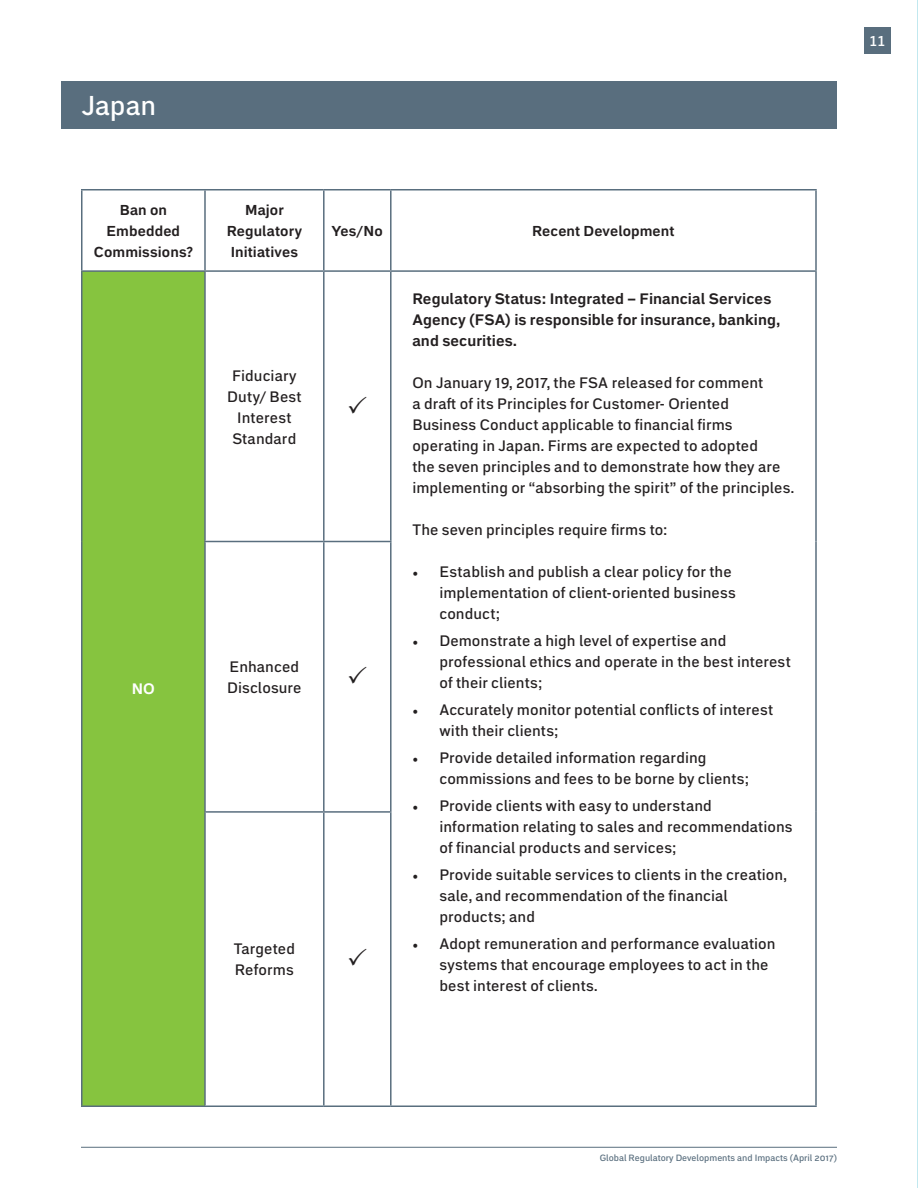
<style>
.page{position:relative;width:918px;height:1188px;background:#fff}
.page>*{position:absolute;margin:0;border:0;box-sizing:border-box;transform-origin:0 0}
.HEADING{font:500 27px "Embarcadero MVB Pro";color:#fff}
.t1{font:500 15px/21px "Embarcadero MVB Pro";letter-spacing:.01em;color:#231f20}
.t2{font:700 15px/21px "Embarcadero MVB Pro";letter-spacing:.005em;color:#231f20}
.t3{font:500 15px "Embarcadero MVB Pro";color:#fff}
.t4{font:700 15px "Embarcadero MVB Pro";color:#fff}
.t5{font:700 14.25px "Embarcadero MVB Pro";letter-spacing:.005em;color:#231f20}
.t6{font:500 9px "Embarcadero MVB Pro";color:#596e7e}
.s1{font-family:"Minion Pro"}
</style>
<div class="page">
<hr style="left:81px;top:1147px;width:756px;height:1px;background:#596e7e">
<div style="left:864px;top:27px;width:27px;height:27px;background:#596e7e"></div>
<div style="left:62px;top:81px;width:775px;height:47px;background:#596e7e"></div>
<hr style="left:917px;top:0;width:1px;height:1188px;background:#85d3e1">
<div style="left:82px;top:271px;width:123px;height:835px;background:#86c43f"></div>
<hr style="left:81px;top:189px;width:124px;height:1px;background:#596e7e">
<hr style="left:81px;top:190px;width:1px;height:80px;background:#596e7e">
<hr style="left:205px;top:189px;width:119px;height:1px;background:#596e7e">
<hr style="left:204px;top:190px;width:2px;height:80px;background:#596e7e">
<hr style="left:324px;top:189px;width:67px;height:1px;background:#596e7e">
<hr style="left:323px;top:190px;width:2px;height:80px;background:#596e7e">
<hr style="left:391px;top:189px;width:426px;height:1px;background:#596e7e">
<hr style="left:390px;top:190px;width:2px;height:80px;background:#596e7e">
<hr style="left:815px;top:190px;width:2px;height:80px;background:#596e7e">
<hr style="left:81px;top:270px;width:124px;height:2px;background:#596e7e">
<hr style="left:81px;top:272px;width:1px;height:270px;background:#596e7e">
<hr style="left:205px;top:270px;width:119px;height:2px;background:#596e7e">
<hr style="left:204px;top:272px;width:2px;height:269px;background:#596e7e">
<hr style="left:324px;top:270px;width:67px;height:2px;background:#596e7e">
<hr style="left:323px;top:272px;width:2px;height:269px;background:#596e7e">
<hr style="left:391px;top:270px;width:426px;height:2px;background:#596e7e">
<hr style="left:390px;top:272px;width:2px;height:269px;background:#596e7e">
<hr style="left:815px;top:272px;width:2px;height:270px;background:#596e7e">
<hr style="left:81px;top:542px;width:1px;height:270px;background:#596e7e">
<hr style="left:204px;top:541px;width:120px;height:1px;background:#596e7e">
<hr style="left:204px;top:542px;width:2px;height:269px;background:#596e7e">
<hr style="left:324px;top:541px;width:68px;height:1px;background:#596e7e">
<hr style="left:323px;top:542px;width:2px;height:269px;background:#596e7e">
<hr style="left:390px;top:542px;width:2px;height:269px;background:#596e7e">
<hr style="left:815px;top:542px;width:2px;height:270px;background:#596e7e">
<hr style="left:81px;top:812px;width:1px;height:294px;background:#596e7e">
<hr style="left:204px;top:811px;width:120px;height:2px;background:#596e7e">
<hr style="left:204px;top:813px;width:2px;height:293px;background:#596e7e">
<hr style="left:324px;top:811px;width:68px;height:2px;background:#596e7e">
<hr style="left:323px;top:813px;width:2px;height:293px;background:#596e7e">
<hr style="left:390px;top:813px;width:2px;height:293px;background:#596e7e">
<hr style="left:815px;top:812px;width:2px;height:294px;background:#596e7e">
<hr style="left:81px;top:1106px;width:124px;height:1px;background:#596e7e">
<hr style="left:205px;top:1106px;width:119px;height:1px;background:#596e7e">
<hr style="left:324px;top:1106px;width:67px;height:1px;background:#596e7e">
<hr style="left:391px;top:1106px;width:426px;height:1px;background:#596e7e">
<p class="HEADING" style="left:82px;top:86px;width:76px">Japan</p>
<p class="t5" style="left:120px;top:200px;width:49px">Ban on</p>
<p class="t5" style="left:107px;top:221px;width:75px">Embedded</p>
<p class="t5" style="left:94px;top:242px;width:100px">Commissions?</p>
<p class="t4" style="left:132px;top:678px;width:25px">NO</p>
<p class="t5" style="left:245px;top:200px;width:40px">Major</p>
<p class="t5" style="left:227px;top:221px;width:77px">Regulatory</p>
<p class="t5" style="left:231px;top:242px;width:69px">Initiatives</p>
<p class="t1" style="left:232px;top:364px;width:66px">Fiduciary</p>
<p class="t1" style="left:227px;top:385px;width:76px">Duty/ Best</p>
<p class="t1" style="left:237px;top:406px;width:56px">Interest</p>
<p class="t1" style="left:232px;top:427px;width:66px">Standard</p>
<p class="t1" style="left:230px;top:656px;width:71px">Enhanced</p>
<p class="t1" style="left:227px;top:677px;width:76px">Disclosure</p>
<p class="t1" style="left:234px;top:938px;width:63px">Targeted</p>
<p class="t1" style="left:235px;top:959px;width:60px">Reforms</p>
<p class="t5" style="left:332px;top:221px;width:52px">Yes/No</p>
<p class="t5" style="left:532px;top:221px;width:144px">Recent Development</p>
<p class="t2" style="left:412px;top:288px;width:369px">Regulatory Status: Integrated – Financial Services<br>Agency (FSA) is responsible for insurance, banking, and securities.</p>
<p class="t1" style="left:412px;top:372px;width:383px">On January 19, 2017, the FSA released for comment<br>a draft of its Principles for Customer- Oriented Business Conduct applicable to financial firms operating in Japan. Firms are expected to adopted<br>the seven principles and to demonstrate how they are implementing or “absorbing the spirit” of the principles.</p>
<p class="t1" style="left:412px;top:519px;width:257px">The seven principles require firms to:</p>
<p class="t1" style="left:439px;top:561px;width:298px;text-indent:-27px"><span class="s1">•</span> Establish and publish a clear policy for the implementation of client-oriented business conduct;</p>
<p class="t1" style="left:439px;top:630px;width:353px;text-indent:-27px"><span class="s1">•</span> Demonstrate a high level of expertise and professional ethics and operate in the best interest of their clients;</p>
<p class="t1" style="left:439px;top:699px;width:335px;text-indent:-27px"><span class="s1">•</span> Accurately monitor potential conflicts of interest with their clients;</p>
<p class="t1" style="left:439px;top:747px;width:311px;text-indent:-27px"><span class="s1">•</span> Provide detailed information regarding commissions and fees to be borne by clients;</p>
<p class="t1" style="left:439px;top:795px;width:355px;text-indent:-27px"><span class="s1">•</span> Provide clients with easy to understand information relating to sales and recommendations of financial products and services;</p>
<p class="t1" style="left:439px;top:864px;width:349px;text-indent:-27px"><span class="s1">•</span> Provide suitable services to clients in the creation, sale, and recommendation of the financial products; and</p>
<p class="t1" style="left:439px;top:933px;width:338px;text-indent:-27px"><span class="s1">•</span> Adopt remuneration and performance evaluation systems that encourage employees to act in the best interest of clients.</p>
<p class="t3" style="left:869px;top:30px;width:18px">11</p>
<p class="t6" style="left:600px;top:1151px;width:239px">Global Regulatory Developments and Impacts (April 2017)</p>
</div>
